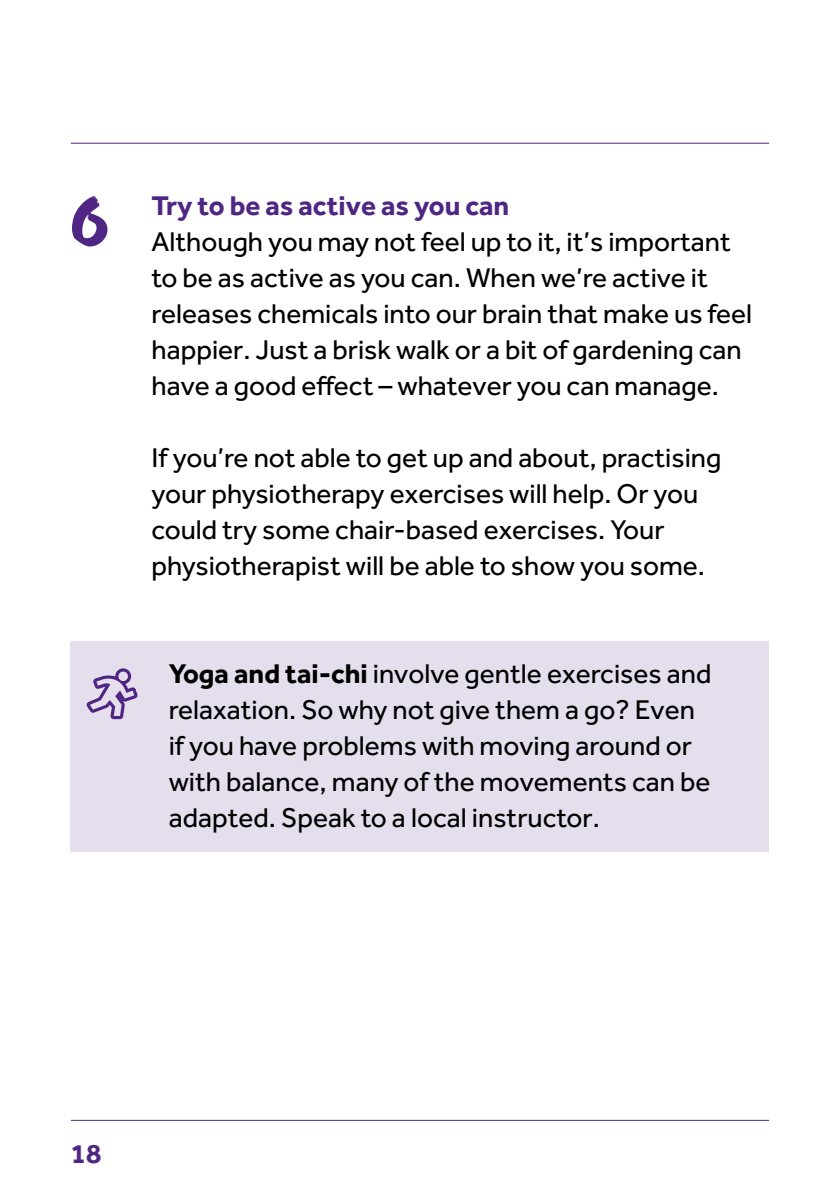
<style>
.page{position:relative;width:840px;height:1191px;background:#fff}
.page>*{position:absolute;margin:0;border:0;box-sizing:border-box;transform-origin:0 0}
.t1{font:72px "Action";color:#4f2683}
.t2{font:28px/36px "Effra";color:#000}
.t3{font:700 28px "Effra";color:#4f2683}
.s1{font-weight:700}
</style>
<div class="page">
<hr style="left:71px;top:143px;width:697px;height:1px;background:#4f2683">
<hr style="left:71px;top:1119px;width:697px;height:1px;background:#4f2683">
<div style="left:71px;top:641px;width:697px;height:210px;background:#e5deec"></div>
<svg style="left:86px;top:668px;width:51px;height:51px"></svg>
<h1 class="t1" style="left:71px;top:166px;width:39px">6</h1>
<p class="t3" style="left:151px;top:188px;width:359px">Try to be as active as you can</p>
<p class="t2" style="left:151px;top:223px;width:601px">Although you may not feel up to it, it’s important to be as active as you can. When we’re active it releases chemicals into our brain that make us feel happier. Just a brisk walk or a bit of gardening can have a good effect – whatever you can manage.</p>
<p class="t2" style="left:151px;top:439px;width:571px">If you’re not able to get up and about, practising your physiotherapy exercises will help. Or you could try some chair-based exercises. Your physiotherapist will be able to show you some.</p>
<p class="t2" style="left:168px;top:655px;width:544px"><span class="s1">Yoga and tai-chi</span> involve gentle exercises and relaxation. So why not give them a go? Even if you have problems with moving around or with balance, many of the movements can be adapted. Speak to a local instructor.</p>
<p class="t3" style="left:71px;top:1136px;width:32px">18</p>
</div>
